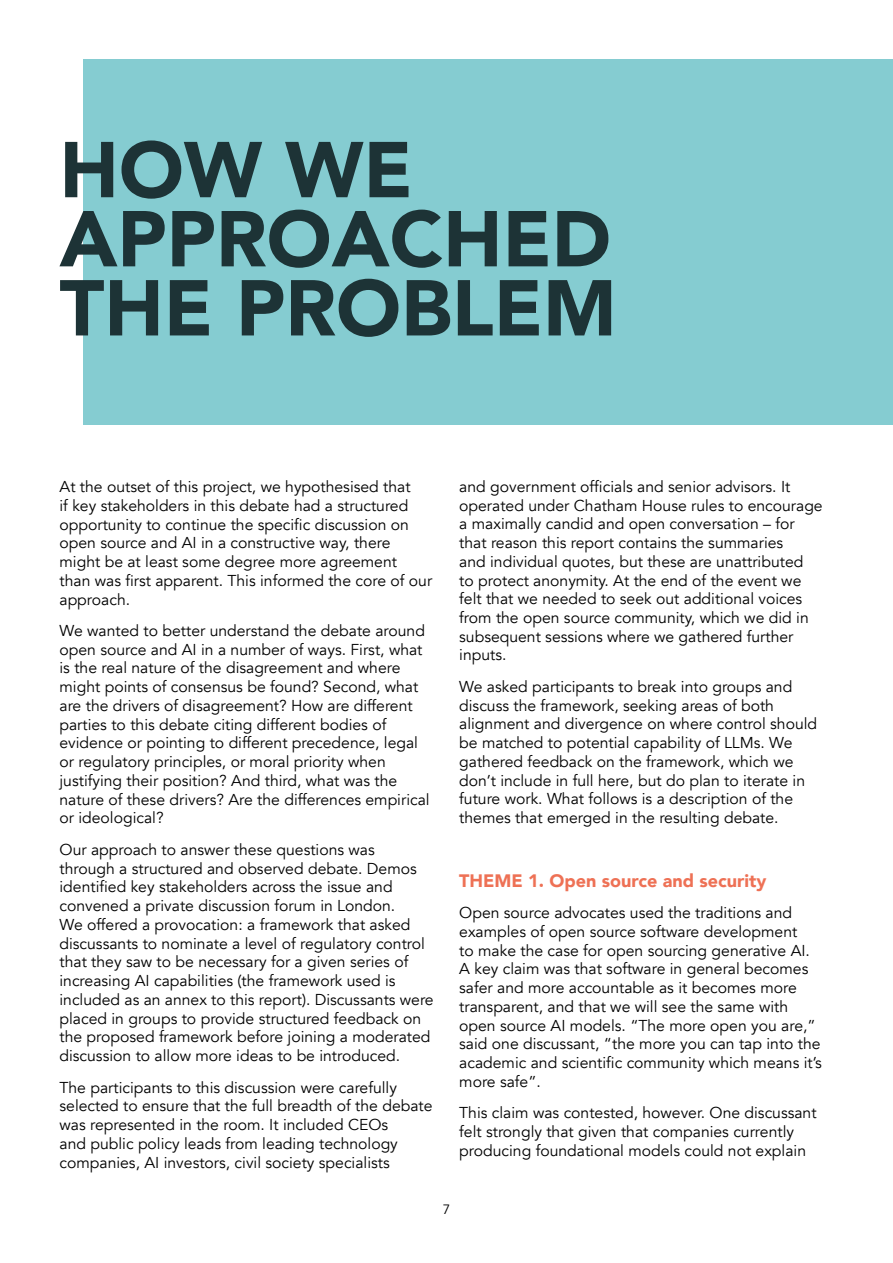
<style>
.page{position:relative;width:893px;height:1263px;background:#fff}
.page>*{position:absolute;margin:0;border:0;box-sizing:border-box;transform-origin:0 0}
.t1{font:900 78.15px/69.2px "Avenir";color:#1d3336}
.t2{font:900 18px "Avenir";color:#ee7155}
.t3{font:15.75px/18.8px "Avenir";color:#000}
.t4{font:13.5px "Avenir";color:#000}
</style>
<div class="page">
<div style="left:84px;top:60px;width:809px;height:365px;background:#85ccd1"></div>
<h1 class="t1" style="left:60px;top:133px;width:559px">HOW WE<br>APPROACHED<br>THE PROBLEM</h1>
<p class="t3" style="left:60px;top:477px;width:374px">At the outset of this project, we hypothesised that<br>if key stakeholders in this debate had a structured opportunity to continue the specific discussion on open source and AI in a constructive way, there might be at least some degree more agreement<br>than was first apparent. This informed the core of our approach.</p>
<p class="t3" style="left:60px;top:621px;width:372px">We wanted to better understand the debate around open source and AI in a number of ways. First, what is the real nature of the disagreement and where might points of consensus be found? Second, what are the drivers of disagreement? How are different parties to this debate citing different bodies of evidence or pointing to different precedence, legal or regulatory principles, or moral priority when justifying their position? And third, what was the nature of these drivers? Are the differences empirical or ideological?</p>
<p class="t3" style="left:60px;top:840px;width:376px">Our approach to answer these questions was through a structured and observed debate. Demos identified key stakeholders across the issue and convened a private discussion forum in London.<br>We offered a provocation: a framework that asked discussants to nominate a level of regulatory control that they saw to be necessary for a given series of increasing AI capabilities (the framework used is included as an annex to this report). Discussants were placed in groups to provide structured feedback on the proposed framework before joining a moderated discussion to allow more ideas to be introduced.</p>
<p class="t3" style="left:60px;top:1078px;width:374px">The participants to this discussion were carefully selected to ensure that the full breadth of the debate was represented in the room. It included CEOs<br>and public policy leads from leading technology companies, AI investors, civil society specialists</p>
<p class="t3" style="left:459px;top:477px;width:365px">and government officials and senior advisors. It operated under Chatham House rules to encourage a maximally candid and open conversation – for that reason this report contains the summaries<br>and individual quotes, but these are unattributed<br>to protect anonymity. At the end of the event we felt that we needed to seek out additional voices from the open source community, which we did in subsequent sessions where we gathered further inputs.</p>
<p class="t3" style="left:459px;top:677px;width:359px">We asked participants to break into groups and discuss the framework, seeking areas of both alignment and divergence on where control should be matched to potential capability of LLMs. We gathered feedback on the framework, which we don’t include in full here, but do plan to iterate in future work. What follows is a description of the themes that emerged in the resulting debate.</p>
<p class="t2" style="left:459px;top:865px;width:309px">THEME 1. Open source and security</p>
<p class="t3" style="left:459px;top:903px;width:364px">Open source advocates used the traditions and examples of open source software development<br>to make the case for open sourcing generative AI.<br>A key claim was that software in general becomes safer and more accountable as it becomes more transparent, and that we will see the same with open source AI models. “The more open you are,” said one discussant, “the more you can tap into the academic and scientific community which means it’s more safe”.</p>
<p class="t3" style="left:459px;top:1104px;width:359px">This claim was contested, however. One discussant felt strongly that given that companies currently producing foundational models could not explain</p>
<p class="t4" style="left:443px;top:1201px;width:9px">7</p>
</div>
